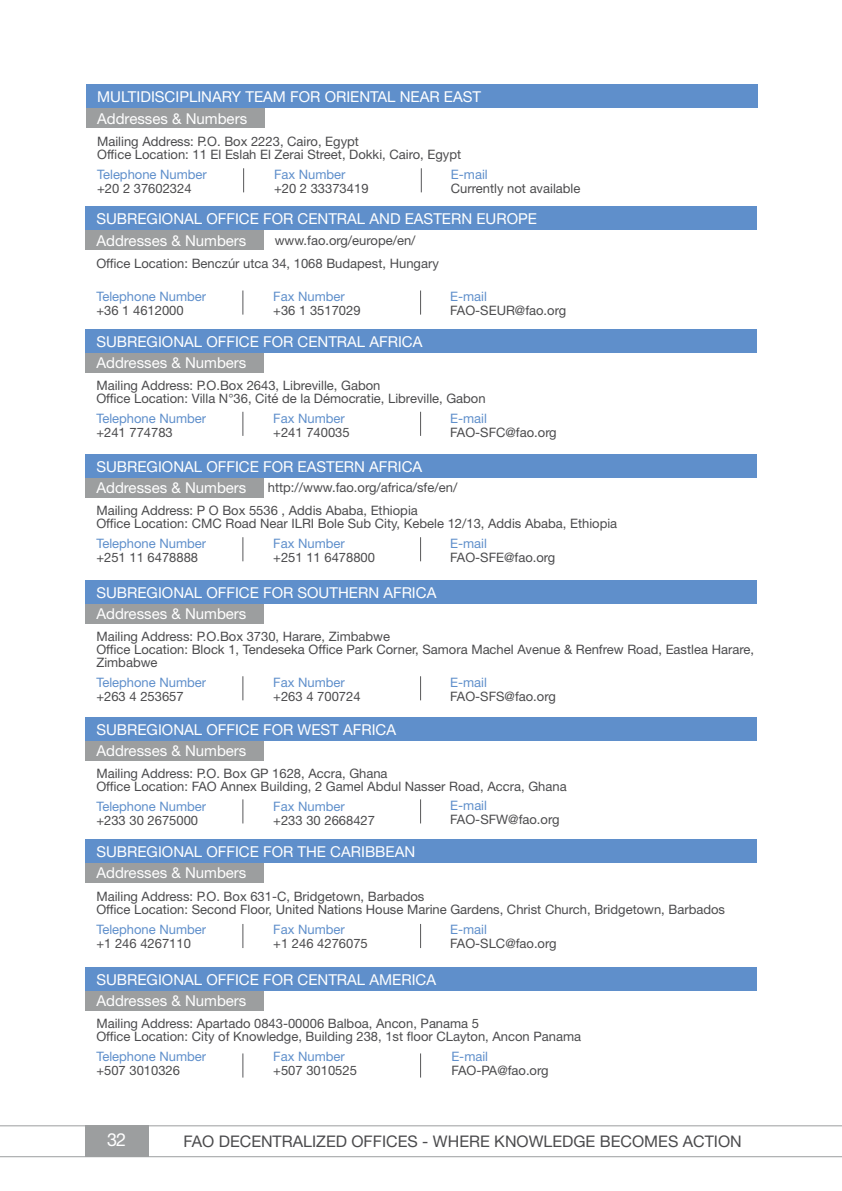
<style>
.page{position:relative;width:842px;height:1191px;background:#fff}
.page>*{position:absolute;margin:0;border:0;box-sizing:border-box;transform-origin:0 0}
.t1{font:18px "Helvetica Neue LT Std";color:#fff}
.t2{font:16px "Helvetica Neue LT Std";color:#4b4b4d}
.t3{font:15px "Helvetica Neue LT Std";color:#fff}
.t4{font:13px/13px "Helvetica Neue LT Std";color:#4b4b4d}
.t5{font:13px "Helvetica Neue LT Std";color:#5f8fcb}
</style>
<div class="page">
<hr style="left:0;top:1125px;width:842px;height:1px;background:#9c9e9f">
<hr style="left:0;top:1156px;width:842px;height:1px;background:#9c9e9f">
<div style="left:85px;top:1125px;width:63px;height:32px;background:#9c9e9f"></div>
<div style="left:85px;top:207px;width:672px;height:23px;background:#5f8fcb"></div>
<div style="left:85px;top:230px;width:179px;height:20px;background:#9c9e9f"></div>
<svg style="left:242px;top:290px;width:1px;height:24px"></svg>
<svg style="left:420px;top:290px;width:1px;height:24px"></svg>
<div style="left:85px;top:329px;width:672px;height:23px;background:#5f8fcb"></div>
<div style="left:85px;top:353px;width:179px;height:20px;background:#9c9e9f"></div>
<svg style="left:242px;top:412px;width:1px;height:24px"></svg>
<svg style="left:420px;top:412px;width:1px;height:24px"></svg>
<div style="left:85px;top:454px;width:672px;height:24px;background:#5f8fcb"></div>
<div style="left:85px;top:478px;width:179px;height:20px;background:#9c9e9f"></div>
<svg style="left:242px;top:537px;width:1px;height:24px"></svg>
<svg style="left:420px;top:537px;width:1px;height:24px"></svg>
<div style="left:85px;top:580px;width:672px;height:23px;background:#5f8fcb"></div>
<div style="left:85px;top:604px;width:179px;height:19px;background:#9c9e9f"></div>
<svg style="left:242px;top:676px;width:1px;height:24px"></svg>
<svg style="left:420px;top:676px;width:1px;height:24px"></svg>
<div style="left:85px;top:717px;width:672px;height:23px;background:#5f8fcb"></div>
<div style="left:85px;top:741px;width:179px;height:19px;background:#9c9e9f"></div>
<svg style="left:242px;top:799px;width:1px;height:24px"></svg>
<svg style="left:420px;top:799px;width:1px;height:24px"></svg>
<div style="left:85px;top:839px;width:672px;height:24px;background:#5f8fcb"></div>
<div style="left:85px;top:863px;width:179px;height:20px;background:#9c9e9f"></div>
<svg style="left:242px;top:924px;width:1px;height:24px"></svg>
<svg style="left:420px;top:924px;width:1px;height:24px"></svg>
<div style="left:86px;top:84px;width:672px;height:24px;background:#5f8fcb"></div>
<div style="left:86px;top:108px;width:178px;height:20px;background:#9c9e9f"></div>
<svg style="left:243px;top:168px;width:1px;height:24px"></svg>
<svg style="left:421px;top:168px;width:1px;height:24px"></svg>
<div style="left:85px;top:967px;width:672px;height:23px;background:#5f8fcb"></div>
<div style="left:85px;top:991px;width:179px;height:19px;background:#9c9e9f"></div>
<svg style="left:242px;top:1053px;width:1px;height:24px"></svg>
<svg style="left:420px;top:1053px;width:1px;height:24px"></svg>
<p class="t3" style="left:97px;top:88px;width:10px">multidisciplinary</p>
<p class="t3" style="left:245px;top:88px;width:11px">team</p>
<p class="t3" style="left:290px;top:88px;width:11px">for</p>
<p class="t3" style="left:325px;top:88px;width:10px">oriental</p>
<p class="t3" style="left:400px;top:88px;width:11px">near</p>
<p class="t3" style="left:444px;top:88px;width:11px">east</p>
<p class="t4" style="left:97px;top:134px;width:366px">Mailing Address: P.O. Box 2223, Cairo, Egypt<br>Office Location: 11 El Eslah El Zerai Street, Dokki, Cairo, Egypt</p>
<p class="t3" style="left:97px;top:109px;width:152px">Addresses &amp; Numbers</p>
<p class="t5" style="left:97px;top:166px;width:111px">Telephone Number</p>
<p class="t4" style="left:97px;top:181px;width:96px">+20 2 37602324</p>
<p class="t5" style="left:274px;top:166px;width:73px">Fax Number</p>
<p class="t4" style="left:274px;top:181px;width:96px">+20 2 33373419</p>
<p class="t5" style="left:451px;top:166px;width:38px">E-mail</p>
<p class="t4" style="left:451px;top:181px;width:131px">Currently not available</p>
<p class="t3" style="left:96px;top:210px;width:21px">Subregional</p>
<p class="t3" style="left:206px;top:210px;width:21px">Office</p>
<p class="t3" style="left:263px;top:210px;width:11px">for</p>
<p class="t3" style="left:297px;top:210px;width:22px">Central</p>
<p class="t3" style="left:369px;top:210px;width:12px">and</p>
<p class="t3" style="left:405px;top:210px;width:20px">Eastern</p>
<p class="t3" style="left:476px;top:210px;width:21px">Europe</p>
<p class="t4" style="left:96px;top:256px;width:344px">Office Location: Benczúr utca 34, 1068 Budapest, Hungary</p>
<p class="t3" style="left:96px;top:231px;width:152px">Addresses &amp; Numbers</p>
<p class="t4" style="left:275px;top:233px;width:142px">www.fao.org/europe/en/</p>
<p class="t5" style="left:96px;top:288px;width:111px">Telephone Number</p>
<p class="t4" style="left:96px;top:304px;width:89px">+36 1 4612000</p>
<p class="t5" style="left:273px;top:288px;width:73px">Fax Number</p>
<p class="t4" style="left:273px;top:304px;width:89px">+36 1 3517029</p>
<p class="t5" style="left:450px;top:288px;width:38px">E-mail</p>
<p class="t4" style="left:450px;top:304px;width:117px">FAO-SEUR@fao.org</p>
<p class="t3" style="left:96px;top:332px;width:21px">Subregional</p>
<p class="t3" style="left:206px;top:332px;width:21px">Office</p>
<p class="t3" style="left:263px;top:332px;width:11px">for</p>
<p class="t3" style="left:297px;top:332px;width:22px">Central</p>
<p class="t3" style="left:369px;top:332px;width:20px">Africa</p>
<p class="t4" style="left:96px;top:379px;width:391px">Mailing Address: P.O.Box 2643, Libreville, Gabon<br>Office Location: Villa N°36, Cité de la Démocratie, Libreville, Gabon</p>
<p class="t3" style="left:96px;top:354px;width:152px">Addresses &amp; Numbers</p>
<p class="t5" style="left:96px;top:411px;width:111px">Telephone Number</p>
<p class="t4" style="left:96px;top:426px;width:78px">+241 774783</p>
<p class="t5" style="left:273px;top:411px;width:73px">Fax Number</p>
<p class="t4" style="left:273px;top:426px;width:78px">+241 740035</p>
<p class="t5" style="left:450px;top:411px;width:38px">E-mail</p>
<p class="t4" style="left:450px;top:426px;width:108px">FAO-SFC@fao.org</p>
<p class="t3" style="left:96px;top:458px;width:21px">Subregional</p>
<p class="t3" style="left:206px;top:458px;width:21px">Office</p>
<p class="t3" style="left:263px;top:458px;width:11px">for</p>
<p class="t3" style="left:297px;top:458px;width:20px">Eastern</p>
<p class="t3" style="left:369px;top:458px;width:20px">Africa</p>
<p class="t4" style="left:96px;top:504px;width:522px">Mailing Address: P O Box 5536 , Addis Ababa, Ethiopia<br>Office Location: CMC Road Near ILRI Bole Sub City, Kebele 12/13, Addis Ababa, Ethiopia</p>
<p class="t3" style="left:96px;top:479px;width:152px">Addresses &amp; Numbers</p>
<p class="t4" style="left:268px;top:481px;width:191px">http://www.fao.org/africa/sfe/en/</p>
<p class="t5" style="left:96px;top:536px;width:111px">Telephone Number</p>
<p class="t4" style="left:96px;top:551px;width:103px">+251 11 6478888</p>
<p class="t5" style="left:273px;top:536px;width:73px">Fax Number</p>
<p class="t4" style="left:273px;top:551px;width:103px">+251 11 6478800</p>
<p class="t5" style="left:450px;top:536px;width:38px">E-mail</p>
<p class="t4" style="left:450px;top:551px;width:107px">FAO-SFE@fao.org</p>
<p class="t3" style="left:96px;top:583px;width:21px">Subregional</p>
<p class="t3" style="left:206px;top:583px;width:21px">Office</p>
<p class="t3" style="left:263px;top:583px;width:11px">for</p>
<p class="t3" style="left:297px;top:583px;width:21px">Southern</p>
<p class="t3" style="left:383px;top:583px;width:20px">Africa</p>
<p class="t4" style="left:96px;top:630px;width:659px">Mailing Address: P.O.Box 3730, Harare, Zimbabwe<br>Office Location: Block 1, Tendeseka Office Park Corner, Samora Machel Avenue &amp; Renfrew Road, Eastlea Harare,<br>Zimbabwe</p>
<p class="t3" style="left:96px;top:605px;width:152px">Addresses &amp; Numbers</p>
<p class="t5" style="left:96px;top:674px;width:111px">Telephone Number</p>
<p class="t4" style="left:96px;top:689px;width:89px">+263 4 253657</p>
<p class="t5" style="left:273px;top:674px;width:73px">Fax Number</p>
<p class="t4" style="left:273px;top:689px;width:89px">+263 4 700724</p>
<p class="t5" style="left:450px;top:674px;width:38px">E-mail</p>
<p class="t4" style="left:450px;top:689px;width:107px">FAO-SFS@fao.org</p>
<p class="t3" style="left:96px;top:720px;width:21px">Subregional</p>
<p class="t3" style="left:206px;top:720px;width:21px">Office</p>
<p class="t3" style="left:263px;top:720px;width:11px">for</p>
<p class="t3" style="left:297px;top:720px;width:24px">West</p>
<p class="t3" style="left:343px;top:720px;width:20px">Africa</p>
<p class="t4" style="left:96px;top:767px;width:472px">Mailing Address: P.O. Box GP 1628, Accra, Ghana<br>Office Location: FAO Annex Building, 2 Gamel Abdul Nasser Road, Accra, Ghana</p>
<p class="t3" style="left:96px;top:742px;width:152px">Addresses &amp; Numbers</p>
<p class="t5" style="left:96px;top:799px;width:111px">Telephone Number</p>
<p class="t4" style="left:96px;top:814px;width:103px">+233 30 2675000</p>
<p class="t5" style="left:273px;top:799px;width:73px">Fax Number</p>
<p class="t4" style="left:273px;top:814px;width:103px">+233 30 2668427</p>
<p class="t5" style="left:450px;top:797px;width:38px">E-mail</p>
<p class="t4" style="left:450px;top:813px;width:111px">FAO-SFW@fao.org</p>
<p class="t3" style="left:96px;top:842px;width:21px">Subregional</p>
<p class="t3" style="left:206px;top:842px;width:21px">Office</p>
<p class="t3" style="left:263px;top:842px;width:11px">for</p>
<p class="t3" style="left:297px;top:842px;width:11px">the</p>
<p class="t3" style="left:330px;top:842px;width:21px">Caribbean</p>
<p class="t4" style="left:96px;top:889px;width:630px">Mailing Address: P.O. Box 631-C, Bridgetown, Barbados<br>Office Location: Second Floor, United Nations House Marine Gardens, Christ Church, Bridgetown, Barbados</p>
<p class="t3" style="left:96px;top:864px;width:152px">Addresses &amp; Numbers</p>
<p class="t5" style="left:96px;top:921px;width:111px">Telephone Number</p>
<p class="t4" style="left:96px;top:936px;width:96px">+1 246 4267110</p>
<p class="t5" style="left:273px;top:921px;width:73px">Fax Number</p>
<p class="t4" style="left:273px;top:936px;width:96px">+1 246 4276075</p>
<p class="t5" style="left:450px;top:921px;width:38px">E-mail</p>
<p class="t4" style="left:450px;top:936px;width:108px">FAO-SLC@fao.org</p>
<p class="t3" style="left:96px;top:970px;width:21px">Subregional</p>
<p class="t3" style="left:206px;top:970px;width:21px">Office</p>
<p class="t3" style="left:263px;top:970px;width:11px">for</p>
<p class="t3" style="left:297px;top:970px;width:22px">Central</p>
<p class="t3" style="left:369px;top:970px;width:21px">America</p>
<p class="t4" style="left:96px;top:1017px;width:486px">Mailing Address: Apartado 0843-00006 Balboa, Ancon, Panama 5<br>Office Location: City of Knowledge, Building 238, 1st floor CLayton, Ancon Panama</p>
<p class="t3" style="left:96px;top:992px;width:152px">Addresses &amp; Numbers</p>
<p class="t5" style="left:96px;top:1049px;width:111px">Telephone Number</p>
<p class="t4" style="left:96px;top:1064px;width:85px">+507 3010326</p>
<p class="t5" style="left:273px;top:1049px;width:73px">Fax Number</p>
<p class="t4" style="left:273px;top:1064px;width:85px">+507 3010525</p>
<p class="t5" style="left:451px;top:1048px;width:38px">E-mail</p>
<p class="t4" style="left:451px;top:1063px;width:99px">FAO-PA@fao.org</p>
<h1 class="t1" style="left:107px;top:1129px;width:21px">32</h1>
<p class="t2" style="left:183px;top:1132px;width:560px">FAO DECENTRALIZED OFFICES - WHERE KNOWLEDGE BECOMES ACTION</p>
</div>
